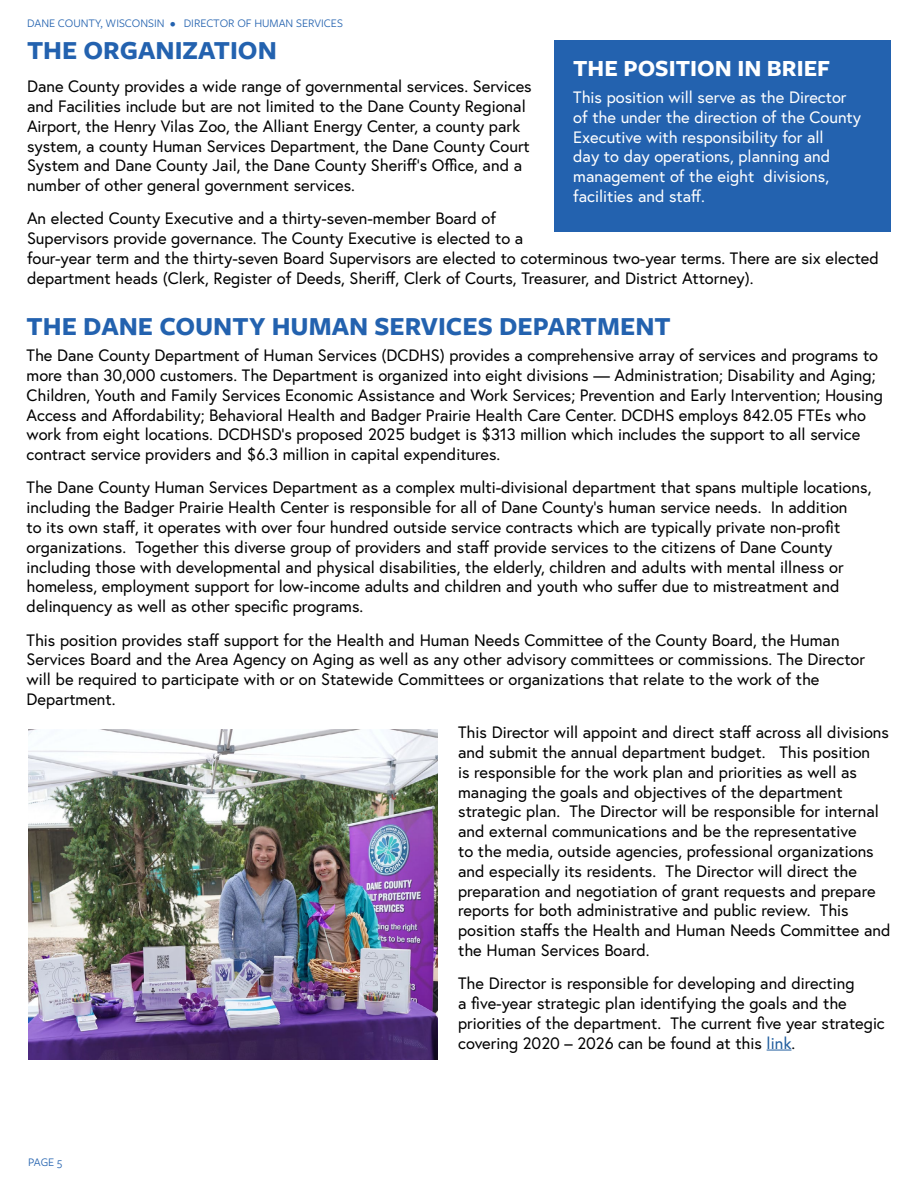
<style>
.page{position:relative;width:918px;height:1188px;background:#fff}
.page>*{position:absolute;margin:0;border:0;box-sizing:border-box;transform-origin:0 0}
.t1{font:700 27px "Freight Sans Pro";color:#2362af}
.t2{font:700 24px "Freight Sans Pro";color:#fff}
.t3{font:16.5px/19.8px "Europa";color:#000}
.t4{font:16.5px/19.8px "Europa";color:#fff}
.t5{font:12px "Freight Sans Pro";color:#2362af}
.s1{color:#215e9e}
</style>
<div class="page">
<div style="left:554px;top:40px;width:337px;height:192px;background:#2362af"></div>
<svg style="left:767px;top:1050px;width:24px;height:1px"></svg>
<img style="left:28px;top:730px;width:410px;height:330px">
<p class="t5" style="left:27px;top:16px;width:317px">DANE COUNTY, WISCONSIN • DIRECTOR OF HUMAN SERVICES</p>
<h1 class="t1" style="left:27px;top:31px;width:251px">THE ORGANIZATION</h1>
<p class="t3" style="left:27px;top:76px;width:506px">Dane County provides a wide range of governmental services. Services and Facilities include but are not limited to the Dane County Regional Airport, the Henry Vilas Zoo, the Alliant Energy Center, a county park system, a county Human Services Department, the Dane County Court System and Dane County Jail, the Dane County Sheriff’s Office, and a number of other general government services.</p>
<p class="t3" style="left:27px;top:208px;width:853px">An elected County Executive and a thirty-seven-member Board of<br>Supervisors provide governance. The County Executive is elected to a<br>four-year term and the thirty-seven Board Supervisors are elected to coterminous two-year terms. There are six elected department heads (Clerk, Register of Deeds, Sheriff, Clerk of Courts, Treasurer, and District Attorney).</p>
<h2 class="t2" style="left:573px;top:52px;width:259px">THE POSITION IN BRIEF</h2>
<p class="t4" style="left:573px;top:87px;width:289px">This position will serve as the Director of the under the direction of the County Executive with responsibility for all<br>day to day operations, planning and management of the eight divisions, facilities and staff.</p>
<h1 class="t1" style="left:27px;top:307px;width:646px">THE DANE COUNTY HUMAN SERVICES DEPARTMENT</h1>
<p class="t3" style="left:27px;top:345px;width:858px">The Dane County Department of Human Services (DCDHS) provides a comprehensive array of services and programs to more than 30,000 customers. The Department is organized into eight divisions — Administration; Disability and Aging; Children, Youth and Family Services Economic Assistance and Work Services; Prevention and Early Intervention; Housing Access and Affordability; Behavioral Health and Badger Prairie Health Care Center. DCDHS employs 842.05 FTEs who work from eight locations. DCDHSD’s proposed 2025 budget is $313 million which includes the support to all service contract service providers and $6.3 million in capital expenditures.</p>
<p class="t3" style="left:27px;top:477px;width:846px">The Dane County Human Services Department as a complex multi-divisional department that spans multiple locations, including the Badger Prairie Health Center is responsible for all of Dane County’s human service needs. In addition<br>to its own staff, it operates with over four hundred outside service contracts which are typically private non-profit organizations. Together this diverse group of providers and staff provide services to the citizens of Dane County including those with developmental and physical disabilities, the elderly, children and adults with mental illness or homeless, employment support for low-income adults and children and youth who suffer due to mistreatment and delinquency as well as other specific programs.</p>
<p class="t3" style="left:27px;top:630px;width:840px">This position provides staff support for the Health and Human Needs Committee of the County Board, the Human Services Board and the Area Agency on Aging as well as any other advisory committees or commissions. The Director will be required to participate with or on Statewide Committees or organizations that relate to the work of the Department.</p>
<p class="t3" style="left:458px;top:722px;width:434px">This Director will appoint and direct staff across all divisions and submit the annual department budget. This position<br>is responsible for the work plan and priorities as well as managing the goals and objectives of the department strategic plan. The Director will be responsible for internal and external communications and be the representative<br>to the media, outside agencies, professional organizations and especially its residents. The Director will direct the preparation and negotiation of grant requests and prepare reports for both administrative and public review. This position staffs the Health and Human Needs Committee and the Human Services Board.</p>
<p class="t3" style="left:458px;top:973px;width:428px">The Director is responsible for developing and directing<br>a five-year strategic plan identifying the goals and the priorities of the department. The current five year strategic covering 2020 – 2026 can be found at this <span class="s1">link</span>.</p>
<p class="t5" style="left:28px;top:1154px;width:36px">PAGE 5</p>
</div>
